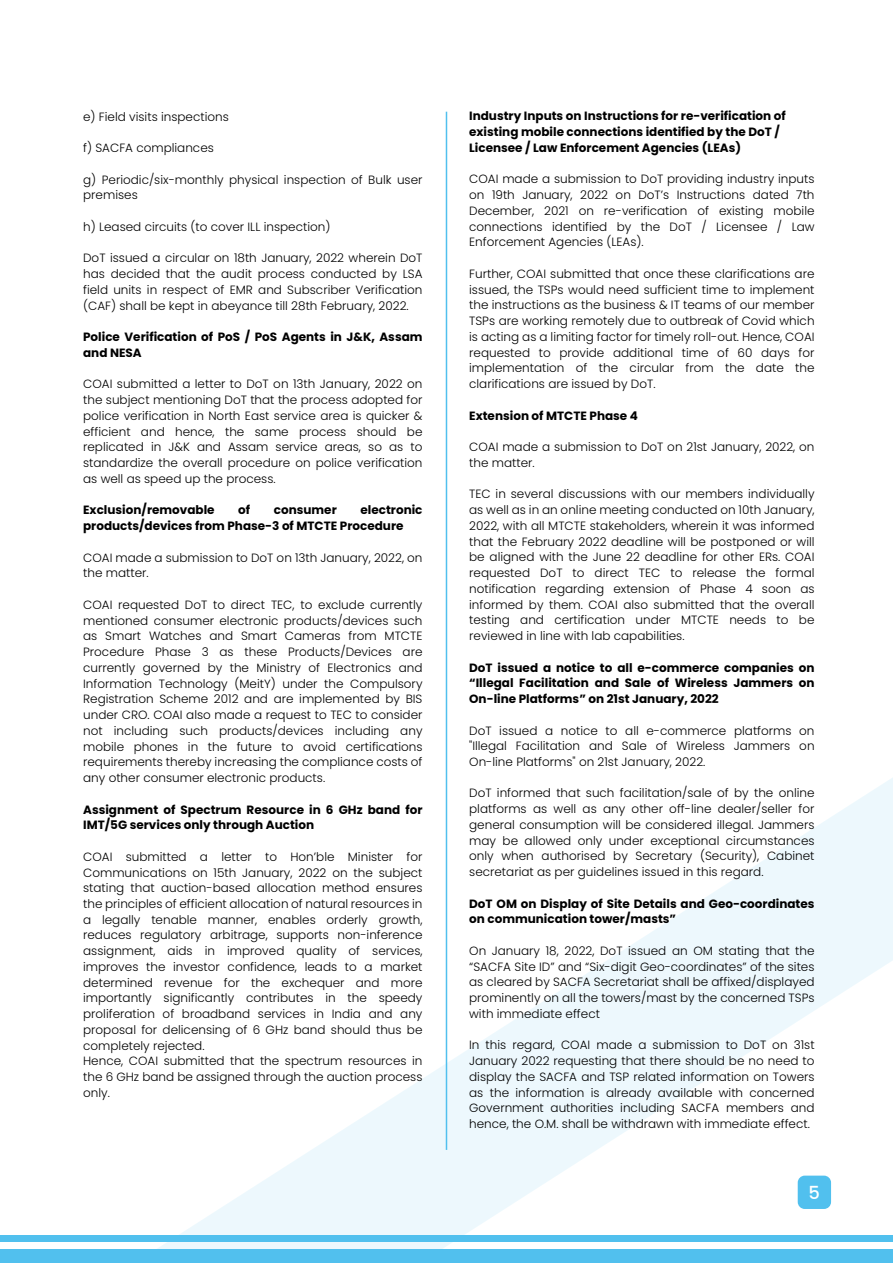
<style>
.page{position:relative;width:893px;height:1263px;background:#fff}
.page>*{position:absolute;margin:0;border:0;box-sizing:border-box;transform-origin:0 0}
.t1{font:500 18px "Poppins";color:#fff}
.t2{font:300 12px/15.8px "Poppins";color:#000;text-align:justify}
.t3{font:700 12px/15.8px "Poppins";color:#000}
</style>
<div class="page">
<svg style="left:135px;top:777px;width:758px;height:473px"></svg>
<div style="left:0;top:1250px;width:893px;height:13px;background:#51c0ee"></div>
<div style="left:0;top:1235px;width:893px;height:6px;background:#51c0ee"></div>
<hr style="left:446px;top:112px;width:1px;height:1038px;background:#51c0ee">
<div style="left:798px;top:1175px;width:33px;height:34px;background:#51c0ee;border-radius:7px"></div>
<p class="t2" style="left:83px;top:109px;width:147px">e) Field visits inspections</p>
<p class="t2" style="left:83px;top:140px;width:132px">f) SACFA compliances</p>
<p class="t2" style="left:83px;top:172px;width:341px">g) Periodic/six-monthly physical inspection of Bulk user premises</p>
<p class="t2" style="left:83px;top:219px;width:249px">h) Leased circuits (to cover ILL inspection)</p>
<p class="t2" style="left:83px;top:250px;width:341px">DoT issued a circular on 18th January, 2022 wherein DoT has decided that the audit process conducted by LSA field units in respect of EMR and Subscriber Verification (CAF) shall be kept in abeyance till 28th February, 2022.</p>
<p class="t3" style="left:83px;top:329px;width:341px">Police Verification of PoS / PoS Agents in J&amp;K, Assam and NESA</p>
<p class="t2" style="left:83px;top:376px;width:341px">COAI submitted a letter to DoT on 13th January, 2022 on the subject mentioning DoT that the process adopted for police verification in North East service area is quicker &amp; efficient and hence, the same process should be replicated in J&amp;K and Assam service areas, so as to standardize the overall procedure on police verification as well as speed up the process.</p>
<p class="t3" style="left:83px;top:502px;width:133px">Exclusion/removable</p>
<p class="t3" style="left:238px;top:502px;width:13px">of</p>
<p class="t3" style="left:274px;top:502px;width:65px">consumer</p>
<p class="t3" style="left:83px;top:502px;width:341px;text-indent:277px">electronic products/devices from Phase-3 of MTCTE Procedure</p>
<p class="t2" style="left:83px;top:549px;width:341px">COAI made a submission to DoT on 13th January, 2022, on the matter.</p>
<p class="t2" style="left:83px;top:597px;width:341px">COAI requested DoT to direct TEC, to exclude currently mentioned consumer electronic products/devices such as Smart Watches and Smart Cameras from MTCTE Procedure Phase 3 as these Products/Devices are currently governed by the Ministry of Electronics and Information Technology (MeitY) under the Compulsory Registration Scheme 2012 and are implemented by BIS under CRO. COAI also made a request to TEC to consider not including such products/devices including any mobile phones in the future to avoid certifications requirements thereby increasing the compliance costs of any other consumer electronic products.</p>
<p class="t3" style="left:83px;top:801px;width:341px">Assignment of Spectrum Resource in 6 GHz band for<br>IMT/5G services only through Auction</p>
<p class="t2" style="left:83px;top:849px;width:341px;text-align:left">COAI submitted a letter to Hon’ble Minister for Communications on 15th January, 2022 on the subject stating that auction-based allocation method ensures the principles of efficient allocation of natural resources in a legally tenable manner, enables orderly growth, reduces regulatory arbitrage, supports non-inference assignment, aids in improved quality of services, improves the investor confidence, leads to a market determined revenue for the exchequer and more importantly significantly contributes in the speedy proliferation of broadband services in India and any proposal for delicensing of 6 GHz band should thus be completely rejected.<br>Hence, COAI submitted that the spectrum resources in the 6 GHz band be assigned through the auction process only.</p>
<p class="t3" style="left:469px;top:108px;width:318px">Industry Inputs on Instructions for re-verification of existing mobile connections identified by the DoT /<br>Licensee / Law Enforcement Agencies (LEAs)</p>
<p class="t2" style="left:469px;top:171px;width:347px">COAI made a submission to DoT providing industry inputs on 19th January, 2022 on DoT’s Instructions dated 7th December, 2021 on re-verification of existing mobile connections identified by the DoT / Licensee / Law Enforcement Agencies (LEAs).</p>
<p class="t2" style="left:469px;top:266px;width:347px">Further, COAI submitted that once these clarifications are issued, the TSPs would need sufficient time to implement the instructions as the business &amp; IT teams of our member TSPs are working remotely due to outbreak of Covid which is acting as a limiting factor for timely roll-out. Hence, COAI requested to provide additional time of 60 days for implementation of the circular from the date the clarifications are issued by DoT.</p>
<p class="t3" style="left:469px;top:407px;width:170px">Extension of MTCTE Phase 4</p>
<p class="t2" style="left:469px;top:439px;width:347px">COAI made a submission to DoT on 21st January, 2022, on the matter.</p>
<p class="t2" style="left:469px;top:486px;width:347px">TEC in several discussions with our members individually as well as in an online meeting conducted on 10th January, 2022, with all MTCTE stakeholders, wherein it was informed that the February 2022 deadline will be postponed or will be aligned with the June 22 deadline for other ERs. COAI requested DoT to direct TEC to release the formal notification regarding extension of Phase 4 soon as informed by them. COAI also submitted that the overall testing and certification under MTCTE needs to be reviewed in line with lab capabilities.</p>
<p class="t3" style="left:469px;top:659px;width:347px;text-align:justify">DoT issued a notice to all e-commerce companies on “Illegal Facilitation and Sale of Wireless Jammers on On-line Platforms” on 21st January, 2022</p>
<p class="t2" style="left:469px;top:722px;width:347px">DoT issued a notice to all e-commerce platforms on "Illegal Facilitation and Sale of Wireless Jammers on On-line Platforms" on 21st January, 2022.</p>
<p class="t2" style="left:469px;top:785px;width:347px">DoT informed that such facilitation/sale of by the online platforms as well as any other off-line dealer/seller for general consumption will be considered illegal. Jammers may be allowed only under exceptional circumstances only when authorised by Secretary (Security), Cabinet secretariat as per guidelines issued in this regard.</p>
<p class="t3" style="left:469px;top:896px;width:347px">DoT OM on Display of Site Details and Geo-coordinates on communication tower/masts”</p>
<p class="t2" style="left:469px;top:943px;width:347px">On January 18, 2022, DoT issued an OM stating that the “SACFA Site ID” and “Six-digit Geo-coordinates” of the sites as cleared by SACFA Secretariat shall be affixed/displayed prominently on all the towers/mast by the concerned TSPs with immediate effect</p>
<p class="t2" style="left:469px;top:1037px;width:347px">In this regard, COAI made a submission to DoT on 31st January 2022 requesting that there should be no need to display the SACFA and TSP related information on Towers as the information is already available with concerned Government authorities including SACFA members and hence, the O.M. shall be withdrawn with immediate effect.</p>
<h1 class="t1" style="left:809px;top:1182px;width:13px">5</h1>
</div>
